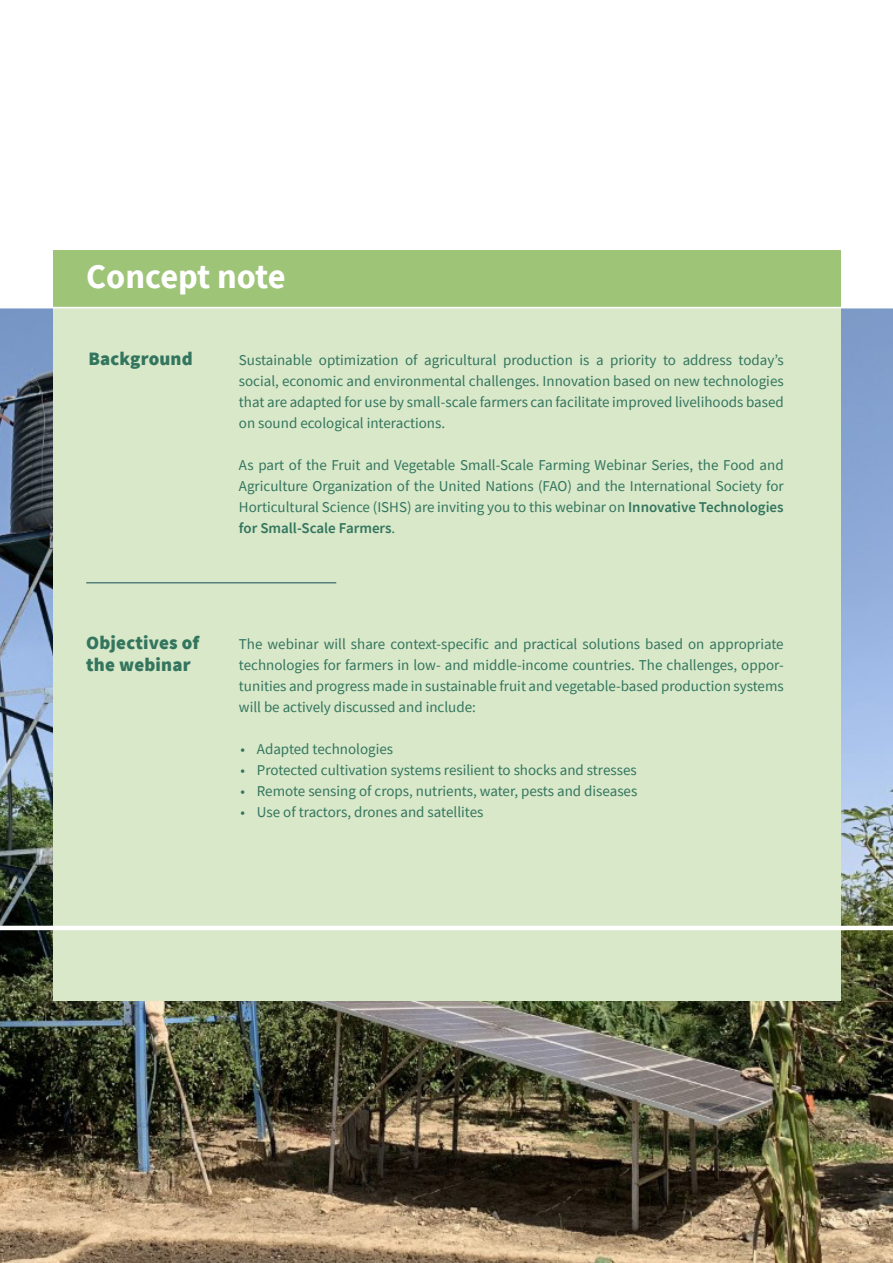
<style>
.page{position:relative;width:893px;height:1263px;background:#fff}
.page>*{position:absolute;margin:0;border:0;box-sizing:border-box;transform-origin:0 0}
.t1{font:700 34.5px "Source Sans Pro";color:#fff}
.t2{font:900 18.9px "Source Sans Pro";letter-spacing:.01em;color:#33755e}
.t3{font:15px/21px "Source Sans Pro";color:#33755e;text-align:justify}
.s1{font-weight:600}
</style>
<div class="page">
<img style="left:0;top:308px;width:893px;height:955px">
<div style="left:53px;top:307px;width:787px;height:694px;background:#d8e8c9"></div>
<div style="left:53px;top:250px;width:787px;height:57px;background:#9ec478"></div>
<hr style="left:0;top:307px;width:893px;height:1px;background:#fff">
<hr style="left:86px;top:582px;width:250px;height:1px;background:#164e57">
<hr style="left:0;top:926px;width:893px;height:4px;background:#fff">
<p class="t1" style="left:86px;top:253px;width:201px">Concept note</p>
<p class="t2" style="left:88px;top:346px;width:106px">Background</p>
<p class="t3" style="left:239px;top:349px;width:546px">Sustainable optimization of agricultural production is a priority to address today’s social, economic and environmental challenges. Innovation based on new technologies that are adapted for use by small-scale farmers can facilitate improved livelihoods based on sound ecological interactions.</p>
<p class="t3" style="left:239px;top:454px;width:546px">As part of the Fruit and Vegetable Small-Scale Farming Webinar Series, the Food and Agriculture Organization of the United Nations (FAO) and the International Society for Horticultural Science (ISHS) are inviting you to this webinar on <span class="s1">Innovative Technologies for Small-Scale Farmers</span>.</p>
<p class="t2" style="left:86px;top:629px;width:115px">Objectives of</p>
<p class="t2" style="left:86px;top:652px;width:106px">the webinar</p>
<p class="t3" style="left:239px;top:634px;width:546px">The webinar will share context-specific and practical solutions based on appropriate technologies for farmers in low- and middle-income countries. The challenges, oppor&shy;tunities and progress made in sustainable fruit and vegetable-based production systems will be actively discussed and include:</p>
<p class="t3" style="left:240px;top:739px;width:154px">• Adapted technologies</p>
<p class="t3" style="left:240px;top:760px;width:398px">• Protected cultivation systems resilient to shocks and stresses</p>
<p class="t3" style="left:240px;top:781px;width:398px">• Remote sensing of crops, nutrients, water, pests and diseases</p>
<p class="t3" style="left:240px;top:802px;width:245px">• Use of tractors, drones and satellites</p>
</div>
